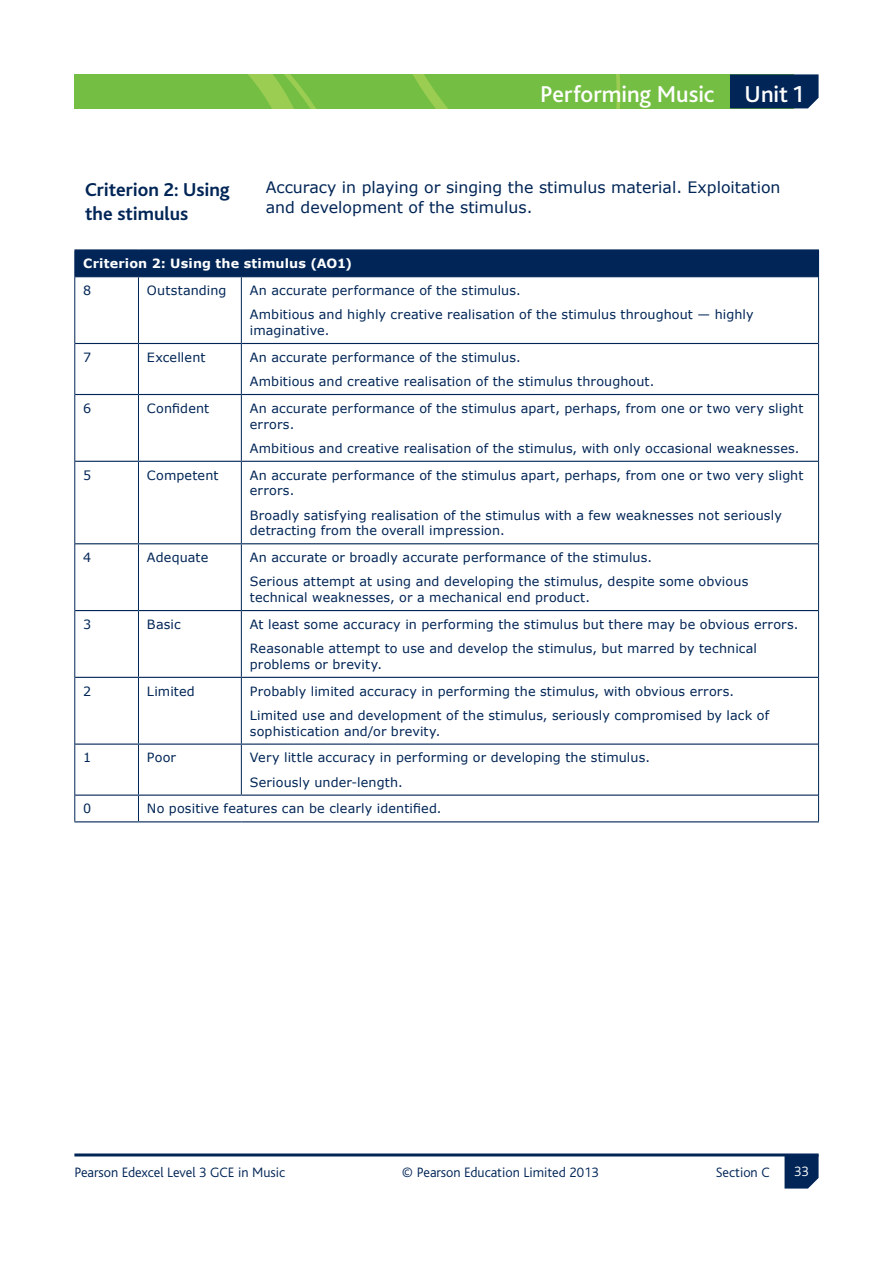
<style>
.page{position:relative;width:893px;height:1263px;background:#fff}
.page>*{position:absolute;margin:0;border:0;box-sizing:border-box;transform-origin:0 0}
.t1{font:500 24px "Bliss 2";letter-spacing:-.005em;color:#fff}
.t2{font:700 19.5px/24px "Bliss";letter-spacing:-.005em;color:#002556}
.t3{font:15.75px/20.2px "Verdana";color:#002556}
.t4{font:300 14.25px "Bliss";color:#002556}
.t5{font:300 14.25px "Bliss";color:#fff}
.t6{font:12.75px/24.3px "Verdana";letter-spacing:.01em;color:#002556}
.t7{font:700 12.75px "Verdana";letter-spacing:.01em;color:#fff}
</style>
<div class="page">
<svg style="left:74px;top:74px;width:745px;height:34px;background:#69ae46"></svg>
<svg style="left:784px;top:1156px;width:35px;height:32px"></svg>
<hr style="left:74px;top:1153px;width:745px;height:3px;background:#002556">
<div style="left:75px;top:250px;width:744px;height:27px;background:#002556"></div>
<svg style="left:75px;top:277px;width:743px;height:544px"></svg>
<svg style="left:74px;top:250px;width:1px;height:27px"></svg>
<hr style="left:74px;top:249px;width:64px;height:1px;background:#002556">
<hr style="left:138px;top:249px;width:103px;height:1px;background:#002556">
<hr style="left:241px;top:249px;width:578px;height:1px;background:#002556">
<hr style="left:138px;top:277px;width:1px;height:66px;background:#002556">
<hr style="left:241px;top:277px;width:1px;height:66px;background:#002556">
<hr style="left:74px;top:277px;width:1px;height:66px;background:#002556">
<hr style="left:818px;top:277px;width:1px;height:66px;background:#002556">
<hr style="left:138px;top:344px;width:1px;height:50px;background:#002556">
<hr style="left:241px;top:344px;width:1px;height:50px;background:#002556">
<hr style="left:74px;top:343px;width:1px;height:51px;background:#002556">
<hr style="left:818px;top:343px;width:1px;height:51px;background:#002556">
<hr style="left:75px;top:343px;width:63px;height:1px;background:#002556">
<hr style="left:138px;top:343px;width:103px;height:1px;background:#002556">
<hr style="left:241px;top:343px;width:577px;height:1px;background:#002556">
<hr style="left:138px;top:395px;width:1px;height:66px;background:#002556">
<hr style="left:241px;top:395px;width:1px;height:66px;background:#002556">
<hr style="left:74px;top:394px;width:1px;height:67px;background:#002556">
<hr style="left:818px;top:394px;width:1px;height:67px;background:#002556">
<hr style="left:75px;top:394px;width:63px;height:1px;background:#002556">
<hr style="left:138px;top:394px;width:103px;height:1px;background:#002556">
<hr style="left:241px;top:394px;width:577px;height:1px;background:#002556">
<hr style="left:138px;top:462px;width:1px;height:81px;background:#002556">
<hr style="left:241px;top:462px;width:1px;height:81px;background:#002556">
<hr style="left:74px;top:461px;width:1px;height:83px;background:#002556">
<hr style="left:818px;top:461px;width:1px;height:83px;background:#002556">
<hr style="left:75px;top:461px;width:63px;height:1px;background:#002556">
<hr style="left:138px;top:461px;width:103px;height:1px;background:#002556">
<hr style="left:241px;top:461px;width:577px;height:1px;background:#002556">
<hr style="left:138px;top:544px;width:1px;height:66px;background:#002556">
<hr style="left:241px;top:544px;width:1px;height:66px;background:#002556">
<hr style="left:74px;top:544px;width:1px;height:66px;background:#002556">
<hr style="left:818px;top:544px;width:1px;height:66px;background:#002556">
<hr style="left:75px;top:543px;width:63px;height:1px;background:#002556">
<hr style="left:138px;top:543px;width:103px;height:1px;background:#002556">
<hr style="left:241px;top:543px;width:577px;height:1px;background:#002556">
<hr style="left:138px;top:611px;width:1px;height:66px;background:#002556">
<hr style="left:241px;top:611px;width:1px;height:66px;background:#002556">
<hr style="left:74px;top:610px;width:1px;height:67px;background:#002556">
<hr style="left:818px;top:610px;width:1px;height:67px;background:#002556">
<hr style="left:75px;top:610px;width:63px;height:1px;background:#002556">
<hr style="left:138px;top:610px;width:103px;height:1px;background:#002556">
<hr style="left:241px;top:610px;width:577px;height:1px;background:#002556">
<hr style="left:138px;top:678px;width:1px;height:65px;background:#002556">
<hr style="left:241px;top:678px;width:1px;height:65px;background:#002556">
<hr style="left:74px;top:677px;width:1px;height:67px;background:#002556">
<hr style="left:818px;top:677px;width:1px;height:67px;background:#002556">
<hr style="left:75px;top:677px;width:63px;height:1px;background:#002556">
<hr style="left:138px;top:677px;width:103px;height:1px;background:#002556">
<hr style="left:241px;top:677px;width:577px;height:1px;background:#002556">
<hr style="left:138px;top:745px;width:1px;height:49px;background:#002556">
<hr style="left:241px;top:745px;width:1px;height:49px;background:#002556">
<hr style="left:74px;top:744px;width:1px;height:51px;background:#002556">
<hr style="left:818px;top:744px;width:1px;height:51px;background:#002556">
<hr style="left:75px;top:743px;width:63px;height:2px;background:#002556">
<hr style="left:138px;top:743px;width:103px;height:2px;background:#002556">
<hr style="left:241px;top:743px;width:577px;height:2px;background:#002556">
<svg style="left:138px;top:796px;width:1px;height:25px"></svg>
<svg style="left:818px;top:795px;width:1px;height:26px"></svg>
<svg style="left:74px;top:795px;width:1px;height:26px"></svg>
<hr style="left:75px;top:794px;width:63px;height:2px;background:#002556">
<hr style="left:138px;top:794px;width:103px;height:2px;background:#002556">
<hr style="left:241px;top:794px;width:577px;height:2px;background:#002556">
<hr style="left:74px;top:821px;width:64px;height:1px;background:#002556">
<hr style="left:138px;top:821px;width:103px;height:1px;background:#002556">
<hr style="left:241px;top:821px;width:578px;height:1px;background:#002556">
<h1 class="t1" style="left:540px;top:80px;width:176px">Performing Music</h1>
<h1 class="t1" style="left:745px;top:80px;width:61px">Unit 1</h1>
<h2 class="t2" style="left:85px;top:178px;width:146px">Criterion 2: Using the stimulus</h2>
<p class="t3" style="left:266px;top:176px;width:516px">Accuracy in playing or singing the stimulus material. Exploitation and development of the stimulus.</p>
<p class="t7" style="left:83px;top:255px;width:270px">Criterion 2: Using the stimulus (AO1)</p>
<p class="t6" style="left:83px;top:278px;width:10px">8</p>
<p class="t6" style="left:147px;top:278px;width:81px">Outstanding</p>
<p class="t6" style="left:250px;top:278px;width:505px">An accurate performance of the stimulus.<br>Ambitious and highly creative realisation of the stimulus throughout — highly</p>
<p class="t6" style="left:250px;top:318px;width:81px">imaginative.</p>
<p class="t6" style="left:83px;top:345px;width:10px">7</p>
<p class="t6" style="left:147px;top:345px;width:60px">Excellent</p>
<p class="t6" style="left:250px;top:345px;width:406px">An accurate performance of the stimulus.<br>Ambitious and creative realisation of the stimulus throughout.</p>
<p class="t6" style="left:83px;top:396px;width:10px">6</p>
<p class="t6" style="left:147px;top:396px;width:64px">Confident</p>
<p class="t6" style="left:250px;top:400px;width:555px;line-height:15.8px">An accurate performance of the stimulus apart, perhaps, from one or two very slight errors.</p>
<p class="t6" style="left:250px;top:436px;width:551px">Ambitious and creative realisation of the stimulus, with only occasional weaknesses.</p>
<p class="t6" style="left:83px;top:462px;width:10px">5</p>
<p class="t6" style="left:147px;top:462px;width:73px">Competent</p>
<p class="t6" style="left:250px;top:467px;width:555px;line-height:15.8px">An accurate performance of the stimulus apart, perhaps, from one or two very slight errors.</p>
<p class="t6" style="left:250px;top:507px;width:533px;line-height:15.8px">Broadly satisfying realisation of the stimulus with a few weaknesses not seriously detracting from the overall impression.</p>
<p class="t6" style="left:83px;top:545px;width:10px">4</p>
<p class="t6" style="left:147px;top:545px;width:63px">Adequate</p>
<p class="t6" style="left:250px;top:545px;width:500px">An accurate or broadly accurate performance of the stimulus.<br>Serious attempt at using and developing the stimulus, despite some obvious</p>
<p class="t6" style="left:250px;top:585px;width:342px">technical weaknesses, or a mechanical end product.</p>
<p class="t6" style="left:83px;top:612px;width:10px">3</p>
<p class="t6" style="left:147px;top:612px;width:35px">Basic</p>
<p class="t6" style="left:250px;top:612px;width:550px">At least some accuracy in performing the stimulus but there may be obvious errors.<br>Reasonable attempt to use and develop the stimulus, but marred by technical</p>
<p class="t6" style="left:250px;top:652px;width:134px">problems or brevity.</p>
<p class="t6" style="left:83px;top:678px;width:10px">2</p>
<p class="t6" style="left:147px;top:678px;width:49px">Limited</p>
<p class="t6" style="left:250px;top:678px;width:521px">Probably limited accuracy in performing the stimulus, with obvious errors.<br>Limited use and development of the stimulus, seriously compromised by lack of</p>
<p class="t6" style="left:250px;top:718px;width:192px">sophistication and/or brevity.</p>
<p class="t6" style="left:83px;top:745px;width:10px">1</p>
<p class="t6" style="left:147px;top:745px;width:31px">Poor</p>
<p class="t6" style="left:250px;top:745px;width:402px">Very little accuracy in performing or developing the stimulus.<br>Seriously under-length.</p>
<p class="t6" style="left:83px;top:796px;width:10px">0</p>
<p class="t6" style="left:147px;top:796px;width:296px">No positive features can be clearly identified.</p>
<p class="t4" style="left:74px;top:1164px;width:212px">Pearson Edexcel Level 3 GCE in Music</p>
<p class="t4" style="left:402px;top:1164px;width:198px">© Pearson Education Limited 2013</p>
<p class="t4" style="left:716px;top:1164px;width:55px">Section C</p>
<p class="t5" style="left:794px;top:1164px;width:16px">33</p>
</div>
